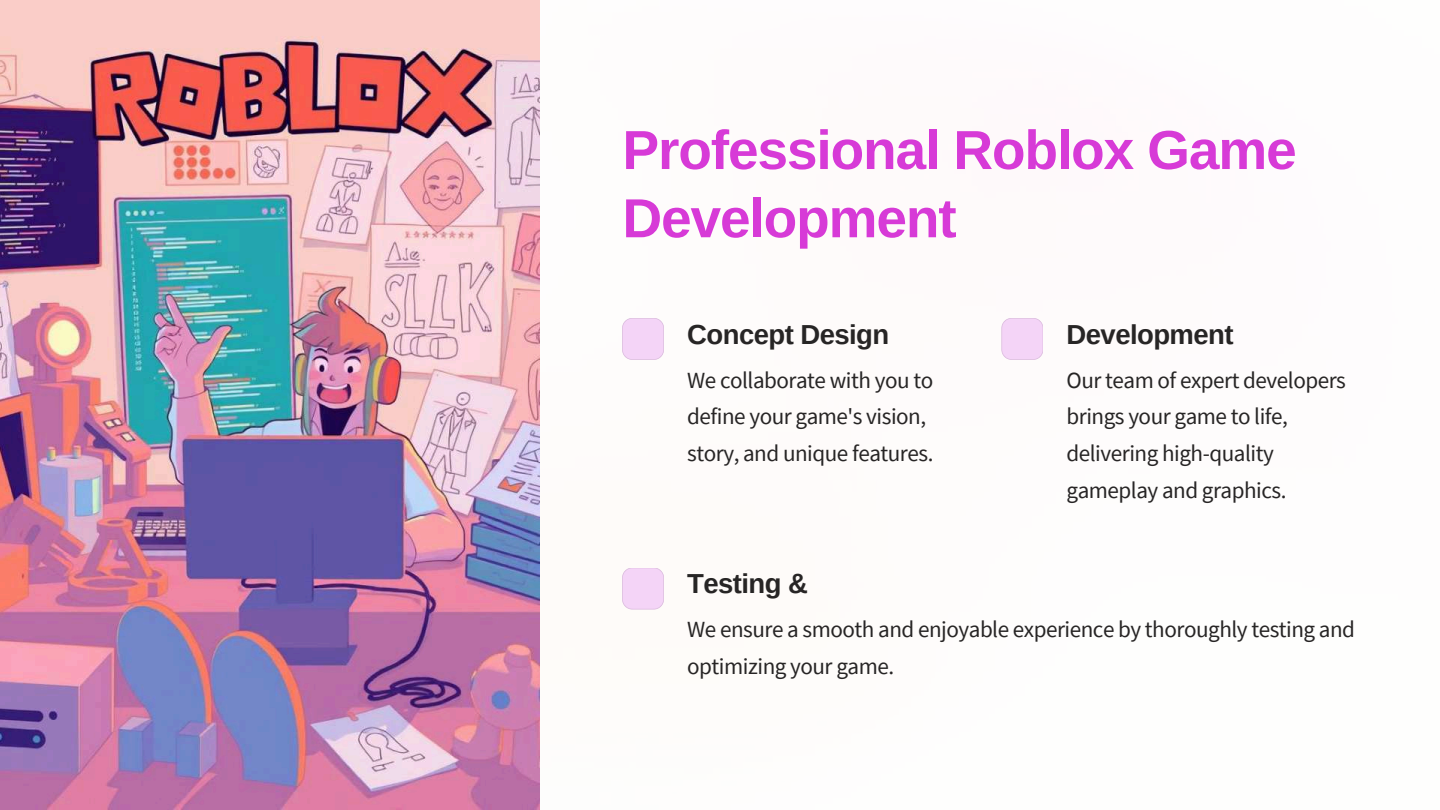
<style>
.page{position:relative;width:1440px;height:810px;background:#fff}
.page>*{position:absolute;margin:0;border:0;box-sizing:border-box;transform-origin:0 0}
.t1{font:700 55px/68.2px "Arimo";letter-spacing:-.02em;color:#d73ad7}
.t2{font:700 27.5px "Arimo";letter-spacing:-.02em;color:#272525}
.t3{font:23.1px/36.8px "Source Sans Pro";letter-spacing:-.02em;color:#272525}
</style>
<div class="page">
<img style="left:0;top:0;width:540px;height:810px">
<svg style="left:622px;top:318px;width:42px;height:42px;background:#f2d4f5"></svg>
<svg style="left:1001px;top:318px;width:42px;height:42px;background:#f3d4f5"></svg>
<svg style="left:622px;top:568px;width:42px;height:42px;background:#f3d4f5"></svg>
<h1 class="t1" style="left:622px;top:116px;width:676px">Professional Roblox Game<br>Development</h1>
<p class="t2" style="left:687px;top:319px;width:204px">Concept Design</p>
<p class="t3" style="left:687px;top:361px;width:248px">We collaborate with you to define your game's vision, story, and unique features.</p>
<p class="t2" style="left:1067px;top:319px;width:169px">Development</p>
<p class="t3" style="left:1067px;top:361px;width:281px">Our team of expert developers brings your game to life, delivering high-quality gameplay and graphics.</p>
<p class="t2" style="left:687px;top:569px;width:122px">Testing &amp;</p>
<p class="t3" style="left:687px;top:611px;width:669px">We ensure a smooth and enjoyable experience by thoroughly testing and optimizing your game.</p>
</div>
